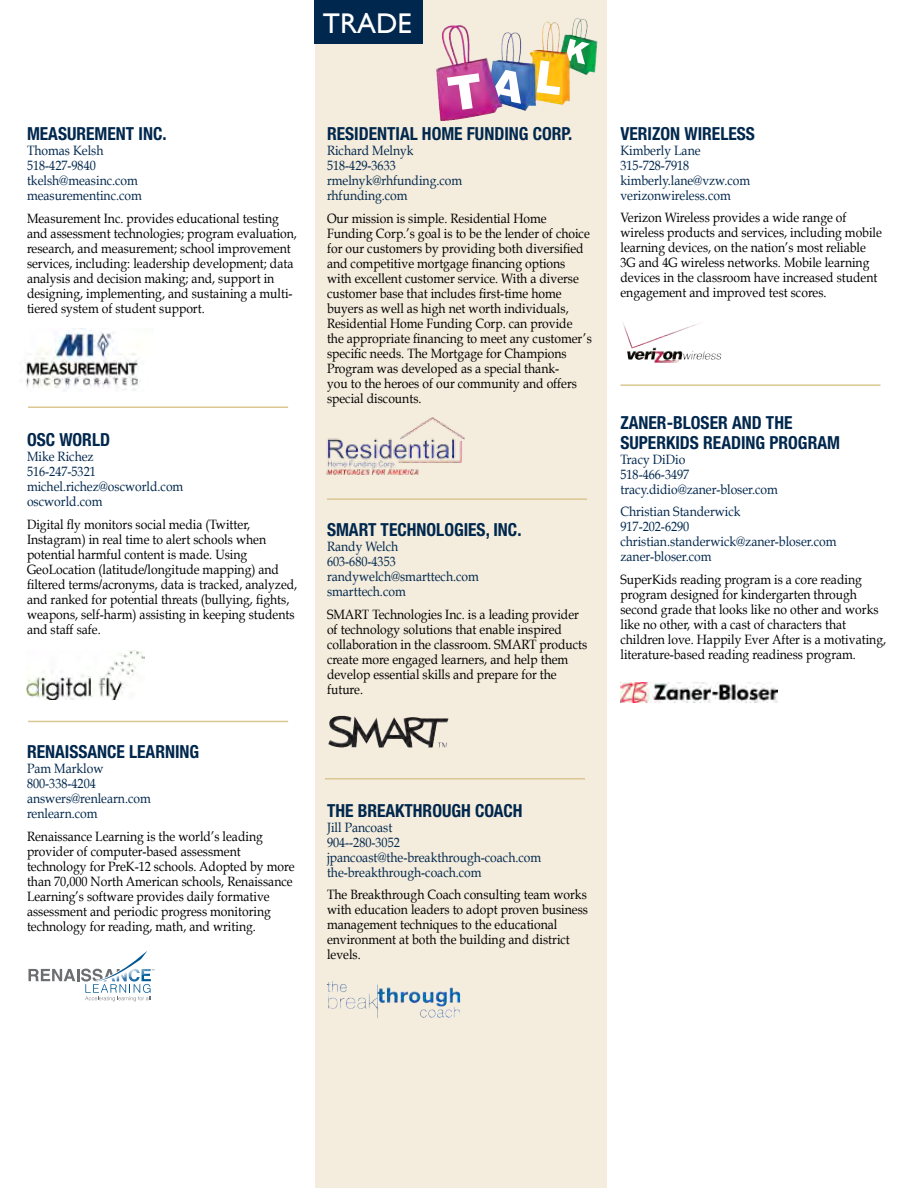
<style>
.page{position:relative;width:918px;height:1188px;background:#f4ecdc}
.page>*{position:absolute;margin:0;border:0;box-sizing:border-box;transform-origin:0 0}
.t1{font:28.5px "Gill Sans";color:#fff}
.t2{font:700 condensed 18px/19.5px "Helvetica Neue";color:#00274d}
.t3{font:13.5px/15px "Book Antiqua";color:#000;scale:.9 1}
.t4{font:13.5px/15px "Book Antiqua";color:#00274d;scale:.9 1}
.s1{font-family:"Arial"}
</style>
<div class="page">
<div style="left:0;top:0;width:314px;height:1188px;background:#fff"></div>
<div style="left:314px;top:0;width:109px;height:44px;background:#00274d"></div>
<hr style="left:327px;top:498px;width:260px;height:2px;background:#dac792">
<img style="left:314px;top:417px;width:151px;height:59px">
<div style="left:607px;top:0;width:311px;height:1188px;background:#fff"></div>
<img style="left:622px;top:321px;width:78px;height:28px">
<img style="left:442px;top:18px;width:135px;height:54px">
<svg style="left:447px;top:73px;width:33px;height:37px"></svg>
<svg style="left:567px;top:39px;width:23px;height:26px"></svg>
<svg style="left:495px;top:70px;width:26px;height:34px"></svg>
<svg style="left:530px;top:52px;width:30px;height:43px"></svg>
<hr style="left:620px;top:384px;width:260px;height:2px;background:#dac792">
<hr style="left:28px;top:406px;width:260px;height:2px;background:#dac792">
<hr style="left:325px;top:778px;width:260px;height:2px;background:#dac792">
<svg style="left:28px;top:951px;width:126px;height:50px"></svg>
<img style="left:328px;top:716px;width:45px;height:31px">
<hr style="left:28px;top:721px;width:260px;height:1px;background:#dac792">
<img style="left:25px;top:329px;width:116px;height:62px">
<img style="left:26px;top:651px;width:118px;height:49px">
<img style="left:327px;top:981px;width:53px;height:37px">
<img style="left:621px;top:683px;width:157px;height:19px">
<h1 class="t1" style="left:323px;top:7px;width:91px">TRADE</h1>
<h2 class="t2" style="left:27px;top:124px;width:141px">MEASUREMENT INC.</h2>
<p class="t4" style="left:27px;top:143px;width:129px">Thomas Kelsh<br>518-427-9840 tkelsh@measinc.com measurementinc.com</p>
<p class="t3" style="left:27px;top:211px;width:302px">Measurement Inc. provides educational testing and assessment technologies; program evaluation, research, and measurement; school improvement services, including: leadership development; data analysis and decision making; and, support in designing, implementing, and sustaining a multi&shy;tiered system of student support.</p>
<h2 class="t2" style="left:27px;top:430px;width:85px">OSC WORLD</h2>
<p class="t4" style="left:27px;top:449px;width:175px">Mike Richez<br>516-247-5321 michel.richez@oscworld.com oscworld.com</p>
<p class="t3" style="left:27px;top:517px;width:302px">Digital fly monitors social media (Twitter, Instagram) in real time to alert schools when potential harmful content is made. Using GeoLocation (latitude<span class="s1">/</span>longitude mapping) and filtered terms<span class="s1">/</span>acronyms, data is tracked, analyzed, and ranked for potential threats (bullying, fights, weapons, self-harm) assisting in keeping students and staff safe.</p>
<h2 class="t2" style="left:27px;top:742px;width:174px">RENAISSANCE LEARNING</h2>
<p class="t4" style="left:27px;top:761px;width:139px">Pam Marklow<br>800-338-4204 answers@renlearn.com renlearn.com</p>
<p class="t3" style="left:27px;top:829px;width:299px">Renaissance Learning is the world’s leading provider of computer-based assessment technology for PreK-12 schools. Adopted by more than 70,000 North American schools, Renaissance Learning’s software provides daily formative assessment and periodic progress monitoring technology for reading, math, and writing.</p>
<h2 class="t2" style="left:327px;top:124px;width:247px">RESIDENTIAL HOME FUNDING CORP.</h2>
<p class="t4" style="left:327px;top:143px;width:152px">Richard Melnyk<br>518-429-3633 rmelnyk@rhfunding.com rhfunding.com</p>
<p class="t3" style="left:327px;top:211px;width:296px">Our mission is simple. Residential Home Funding Corp.’s goal is to be the lender of choice for our customers by providing both diversified and competitive mortgage financing options with excellent customer service. With a diverse customer base that includes first-time home buyers as well as high net worth individuals, Residential Home Funding Corp. can provide the appropriate financing to meet any customer’s specific needs. The Mortgage for Champions Program was developed as a special thank-<br>you to the heroes of our community and offers special discounts.</p>
<h2 class="t2" style="left:327px;top:520px;width:196px">SMART TECHNOLOGIES, INC.</h2>
<p class="t4" style="left:327px;top:539px;width:170px">Randy Welch<br>603-680-4353 randywelch@smarttech.com smarttech.com</p>
<p class="t3" style="left:327px;top:607px;width:291px">SMART Technologies Inc. is a leading provider of technology solutions that enable inspired collaboration in the classroom. SMART products create more engaged learners, and help them develop essential skills and prepare for the future.</p>
<h2 class="t2" style="left:620px;top:123px;width:136px">VERIZON WIRELESS</h2>
<p class="t4" style="left:620px;top:143px;width:146px">Kimberly Lane<br>315-728-7918 kimberly.lane@vzw.com verizonwireless.com</p>
<p class="t3" style="left:620px;top:210px;width:292px">Verizon Wireless provides a wide range of wireless products and services, including mobile learning devices, on the nation’s most reliable 3G and 4G wireless networks. Mobile learning devices in the classroom have increased student engagement and improved test scores.</p>
<h2 class="t2" style="left:620px;top:413px;width:221px">ZANER-BLOSER AND THE<br>SUPERKIDS READING PROGRAM</h2>
<p class="t4" style="left:620px;top:452px;width:177px">Tracy DiDio<br>518-466-3497 tracy.didio@zaner-bloser.com</p>
<p class="t4" style="left:620px;top:504px;width:242px">Christian Standerwick<br>917-202-6290 christian.standerwick@zaner-bloser.com zaner-bloser.com</p>
<p class="t3" style="left:620px;top:572px;width:297px">SuperKids reading program is a core reading program designed for kindergarten through second grade that looks like no other and works like no other, with a cast of characters that children love. Happily Ever After is a motivating, literature-based reading readiness program.</p>
<h2 class="t2" style="left:327px;top:800px;width:197px">THE BREAKTHROUGH COACH</h2>
<p class="t4" style="left:327px;top:820px;width:240px">Jill Pancoast<br>904--280-3052 jpancoast@the-breakthrough-coach.com the-breakthrough-coach.com</p>
<p class="t3" style="left:327px;top:887px;width:291px">The Breakthrough Coach consulting team works with education leaders to adopt proven business management techniques to the educational environment at both the building and district levels.</p>
</div>
